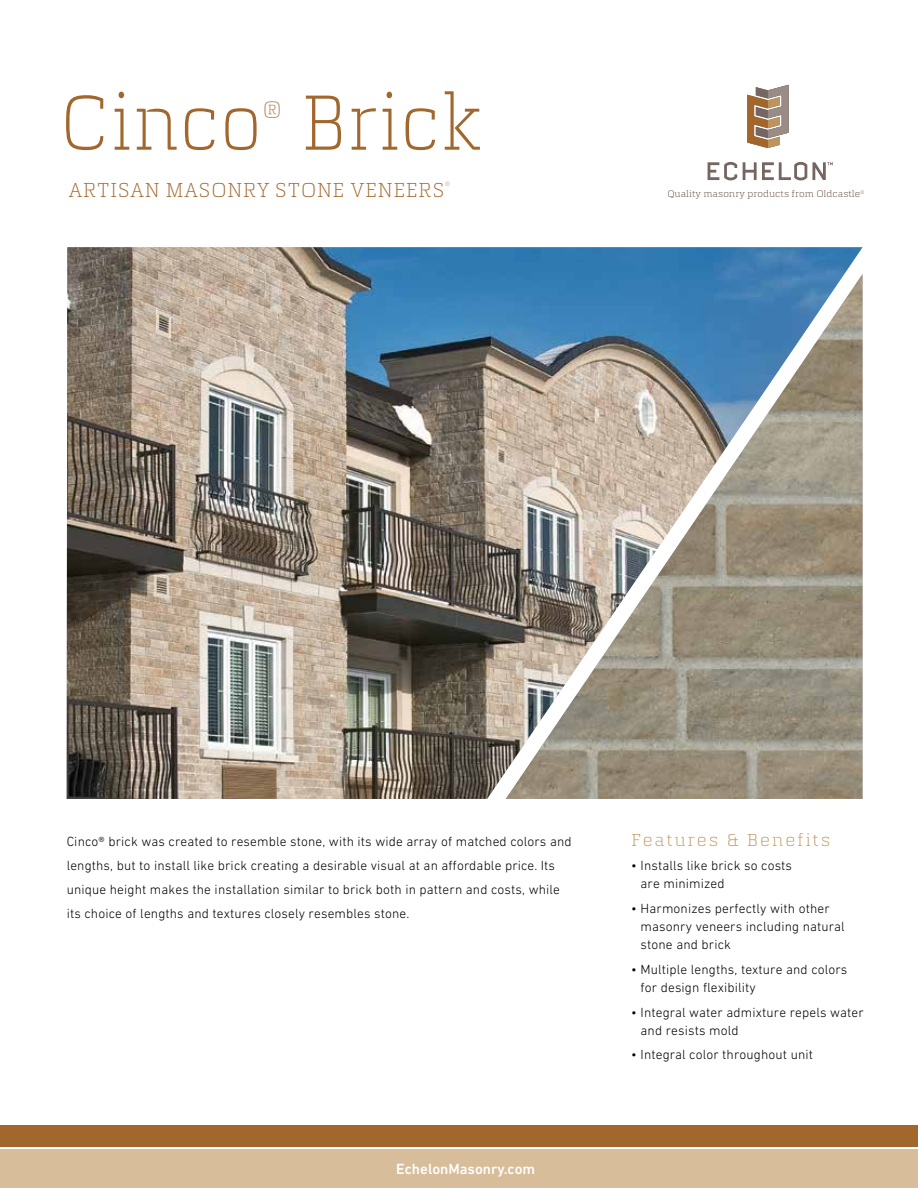
<style>
.page{position:relative;width:918px;height:1188px;background:#fff}
.page>*{position:absolute;margin:0;border:0;box-sizing:border-box;transform-origin:0 0}
.t1{font:300 81px "Quitador Pro";color:#a1672c;scale:.9 1}
.t2{font:300 21px "Quitador Pro";letter-spacing:.01em;color:#a1672c}
.t3{font:300 18px "Quitador Pro";letter-spacing:.1em;color:#bd955b}
.t4{font:500 15px "DIN Next W1 G";color:#fff}
.t5{font:300 13.5px/18px "DIN Next W1 G";letter-spacing:.01em;color:#000}
.t6{font:300 9.75px "Quitador Pro";color:#523629}
</style>
<div class="page">
<svg style="left:708px;top:162px;width:29px;height:18px"></svg>
<svg style="left:743px;top:162px;width:90px;height:18px"></svg>
<svg style="left:747px;top:85px;width:42px;height:63px"></svg>
<img style="left:67px;top:247px;width:796px;height:552px">
<img style="left:506px;top:274px;width:357px;height:525px">
<div style="left:0;top:1149px;width:918px;height:39px;background:#d7bd99"></div>
<div style="left:0;top:1125px;width:918px;height:21px;background:#a1672c"></div>
<h1 class="t1" style="left:59px;top:76px;width:470px">Cinco<sup>®</sup> Brick</h1>
<h2 class="t2" style="left:69px;top:178px;width:384px">ARTISAN MASONRY STONE VENEERS<sup>®</sup></h2>
<p class="t6" style="left:667px;top:188px;width:199px">Quality masonry products from Oldcastle®</p>
<p class="t5" style="left:67px;top:829px;width:507px;line-height:24px">Cinco® brick was created to resemble stone, with its wide array of matched colors and lengths, but to install like brick creating a desirable visual at an affordable price. Its unique height makes the installation similar to brick both in pattern and costs, while its choice of lengths and textures closely resembles stone.</p>
<h3 class="t3" style="left:631px;top:829px;width:201px">Features &amp; Benefits</h3>
<p class="t5" style="left:641px;top:857px;width:153px;text-indent:-9px">• Installs like brick so costs are minimized</p>
<p class="t5" style="left:641px;top:899px;width:206px;text-indent:-9px">• Harmonizes perfectly with other masonry veneers including natural stone and brick</p>
<p class="t5" style="left:641px;top:960px;width:208px;text-indent:-9px">• Multiple lengths, texture and colors for design flexibility</p>
<p class="t5" style="left:641px;top:1003px;width:225px;text-indent:-9px">• Integral water admixture repels water and resists mold</p>
<p class="t5" style="left:631px;top:1046px;width:183px">• Integral color throughout unit</p>
<p class="t4" style="left:396px;top:1160px;width:140px">EchelonMasonry.com</p>
</div>
